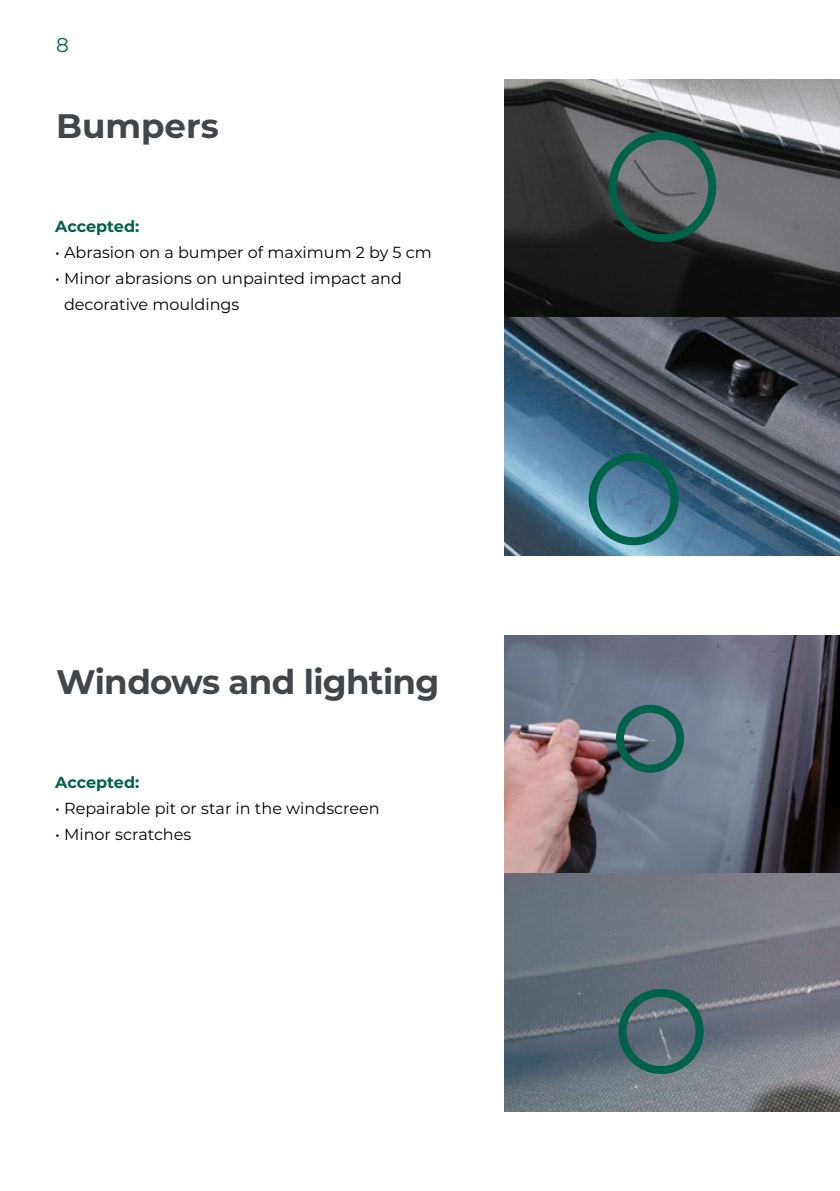
<style>
.page{position:relative;width:840px;height:1191px;background:#fff}
.page>*{position:absolute;margin:0;border:0;box-sizing:border-box;transform-origin:0 0}
.t1{font:700 34px "Montserrat";letter-spacing:-.02em;color:#404649}
.t2{font:700 34px "Montserrat";color:#404649}
.t3{font:20px "Montserrat";color:#006249}
.t4{font:16px/26px "Montserrat";color:#000}
.t5{font:700 16px "Montserrat";letter-spacing:-.005em;color:#006249}
</style>
<div class="page">
<img style="left:504px;top:79px;width:335px;height:477px">
<img style="left:504px;top:635px;width:335px;height:476px">
<div style="left:608px;top:132px;width:107px;height:110px;border:8px solid #006249;border-radius:50%"></div>
<div style="left:615px;top:704px;width:68px;height:68px;border:8px solid #006249;border-radius:50%"></div>
<div style="left:588px;top:453px;width:90px;height:92px;border:8px solid #006249;border-radius:50%"></div>
<div style="left:618px;top:989px;width:85px;height:85px;border:8px solid #006249;border-radius:50%"></div>
<p class="t3" style="left:56px;top:31px;width:14px">8</p>
<h1 class="t2" style="left:56px;top:101px;width:164px">Bumpers</h1>
<p class="t5" style="left:55px;top:215px;width:86px">Accepted:</p>
<p class="t4" style="left:55px;top:239px;width:378px">• Abrasion on a bumper of maximum 2 by 5 cm</p>
<p class="t4" style="left:64px;top:265px;width:339px;text-indent:-9px">• Minor abrasions on unpainted impact and decorative mouldings</p>
<h1 class="t1" style="left:56px;top:657px;width:385px">Windows and lighting</h1>
<p class="t5" style="left:55px;top:771px;width:86px">Accepted:</p>
<p class="t4" style="left:55px;top:795px;width:326px">• Repairable pit or star in the windscreen</p>
<p class="t4" style="left:55px;top:821px;width:137px">• Minor scratches</p>
</div>
